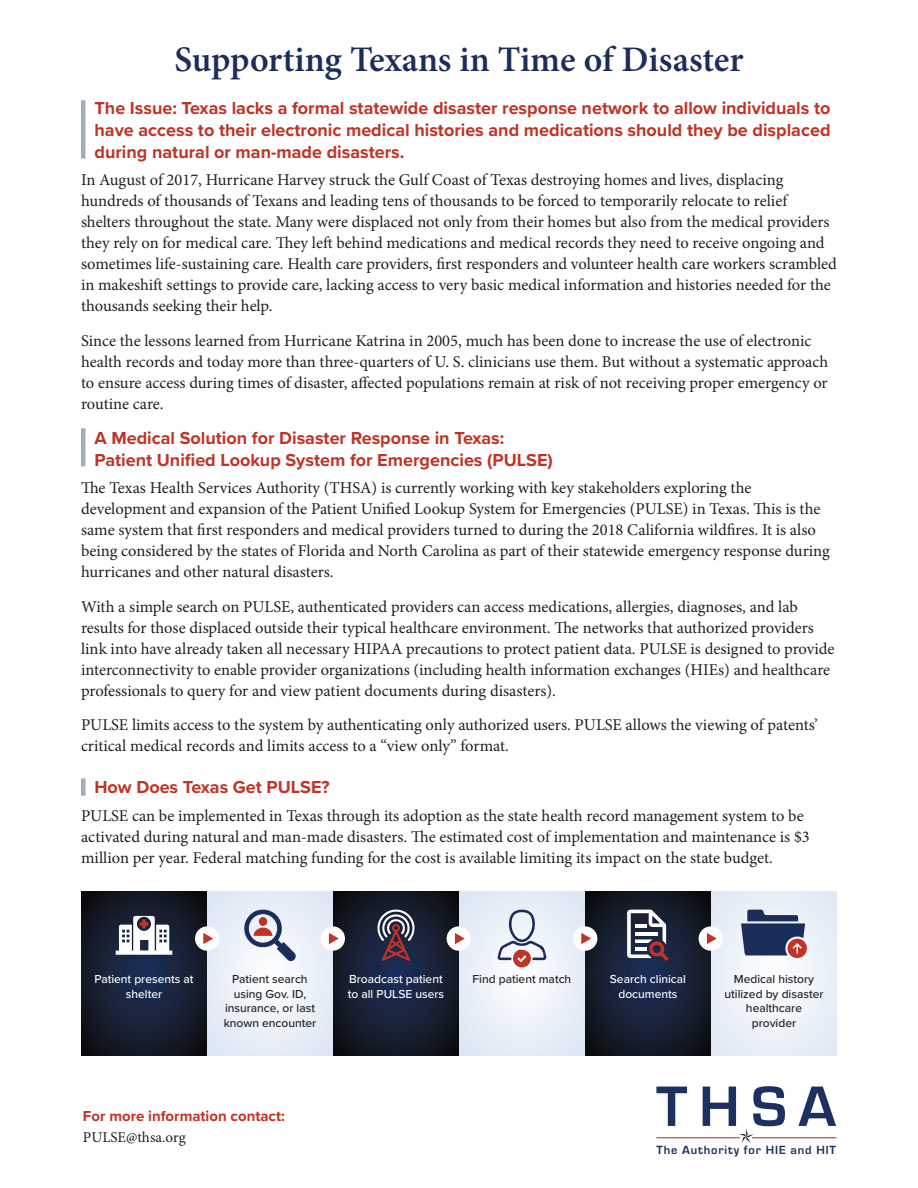
<style>
.page{position:relative;width:918px;height:1188px;background:#fff}
.page>*{position:absolute;margin:0;border:0;box-sizing:border-box;transform-origin:0 0}
.t1{font:600 36px "Minion Pro";letter-spacing:-.005em;color:#1b2d5a}
.t2{font:700 18px/21.6px "Proxima Nova";color:#bf3426;text-align:justify}
.t3{font:16.5px/21px "Minion Pro";color:#231f20}
.t4{font:700 15px/20.4px "Proxima Nova";color:#bf3426}
.t5{font:700 12.3px "Eurostile";letter-spacing:.07em;color:#1c3160}
.t6{font:500 12px/14.4px "Proxima Nova";color:#231f20;text-align:center}
.t7{font:500 12px/14.4px "Proxima Nova";color:#fff;text-align:center}
.s1{font-family:"Minion Pro";font-weight:400;color:#231f20}
</style>
<div class="page">
<svg style="left:656px;top:1087px;width:31px;height:39px"></svg>
<svg style="left:798px;top:1087px;width:38px;height:39px"></svg>
<svg style="left:703px;top:1086px;width:82px;height:57px"></svg>
<hr style="left:752px;top:1137px;width:84px;height:1px;background:#bf3126">
<hr style="left:656px;top:1138px;width:84px;height:1px;background:#e9b9b5">
<hr style="left:656px;top:1137px;width:84px;height:1px;background:#bf3126">
<svg style="left:81px;top:892px;width:126px;height:164px;background:#151d2e"></svg>
<svg style="left:333px;top:892px;width:126px;height:164px;background:#151d2e"></svg>
<svg style="left:585px;top:892px;width:126px;height:164px;background:#151d2f"></svg>
<svg style="left:207px;top:892px;width:126px;height:164px"></svg>
<svg style="left:459px;top:892px;width:126px;height:164px"></svg>
<svg style="left:711px;top:892px;width:126px;height:164px"></svg>
<div style="left:81px;top:100px;width:5px;height:59px;background:#a5acbe"></div>
<div style="left:81px;top:428px;width:5px;height:38px;background:#a5acbe"></div>
<div style="left:81px;top:778px;width:5px;height:18px;background:#a5acbe"></div>
<svg style="left:116px;top:916px;width:56px;height:39px"></svg>
<svg style="left:242px;top:908px;width:54px;height:53px"></svg>
<div style="left:259px;top:917px;width:8px;height:9px;background:#bf3426;border-radius:50%"></div>
<svg style="left:376px;top:909px;width:40px;height:52px;background:#5b4d5d"></svg>
<svg style="left:497px;top:909px;width:50px;height:59px"></svg>
<svg style="left:627px;top:910px;width:42px;height:51px"></svg>
<svg style="left:741px;top:910px;width:66px;height:48px;background:#616380"></svg>
<div style="left:195px;top:926px;width:24px;height:25px;background:#fff;border-radius:50%"></div>
<svg style="left:203px;top:933px;width:10px;height:11px"></svg>
<div style="left:321px;top:926px;width:24px;height:25px;background:#fff;border-radius:50%"></div>
<svg style="left:329px;top:933px;width:10px;height:11px"></svg>
<div style="left:447px;top:926px;width:24px;height:25px;background:#fff;border-radius:50%"></div>
<svg style="left:455px;top:933px;width:10px;height:11px"></svg>
<div style="left:573px;top:926px;width:24px;height:25px;background:#fff;border-radius:50%"></div>
<svg style="left:581px;top:933px;width:10px;height:11px"></svg>
<div style="left:699px;top:926px;width:24px;height:25px;background:#fff;border-radius:50%"></div>
<svg style="left:707px;top:933px;width:10px;height:11px"></svg>
<p class="t1" style="left:175px;top:35px;width:570px">Supporting Texans in Time of Disaster</p>
<p class="t2" style="left:94px;top:97px;width:738px">The Issue: Texas lacks a formal statewide disaster response network to allow individuals to have access to their electronic medical histories and medications should they be displaced during natural or man‑made disasters.</p>
<p class="t3" style="left:81px;top:170px;width:758px">In August of 2017, Hurricane Harvey struck the Gulf Coast of Texas destroying homes and lives, displacing hundreds of thousands of Texans and leading tens of thousands to be forced to temporarily relocate to relief shelters throughout the state. Many were displaced not only from their homes but also from the medical providers they rely on for medical care. They left behind medications and medical records they need to receive ongoing and sometimes life-sustaining care. Health care providers, first responders and volunteer health care workers scrambled in makeshift settings to provide care, lacking access to very basic medical information and histories needed for the thousands seeking their help.</p>
<p class="t3" style="left:81px;top:330px;width:749px">Since the lessons learned from Hurricane Katrina in 2005, much has been done to increase the use of electronic health records and today more than three-quarters of U. S. clinicians use them. But without a systematic approach to ensure access during times of disaster, affected populations remain at risk of not receiving proper emergency or routine care.</p>
<p class="t2" style="left:94px;top:427px;width:411px">A Medical Solution for Disaster Response in Texas:</p>
<p class="t2" style="left:94px;top:448px;width:460px">Patient Unified Lookup System for Emergencies (PULSE)</p>
<p class="t3" style="left:81px;top:478px;width:750px">The Texas Health Services Authority (THSA) is currently working with key stakeholders exploring the development and expansion of the Patient Unified Lookup System for Emergencies (PULSE) in Texas. This is the same system that first responders and medical providers turned to during the 2018 California wildfires. It is also being considered by the states of Florida and North Carolina as part of their statewide emergency response during hurricanes and other natural disasters.</p>
<p class="t3" style="left:81px;top:596px;width:755px">With a simple search on PULSE, authenticated providers can access medications, allergies, diagnoses, and lab results for those displaced outside their typical healthcare environment. The networks that authorized providers link into have already taken all necessary HIPAA precautions to protect patient data. PULSE is designed to provide interconnectivity to enable provider organizations (including health information exchanges (HIEs) and healthcare professionals to query for and view patient documents during disasters).</p>
<p class="t3" style="left:81px;top:715px;width:738px">PULSE limits access to the system by authenticating only authorized users. PULSE allows the viewing of patents’ critical medical records and limits access to a “view only” format.</p>
<p class="t2" style="left:94px;top:776px;width:237px">How Does Texas Get PULSE?</p>
<p class="t3" style="left:81px;top:805px;width:730px">PULSE can be implemented in Texas through its adoption as the state health record management system to be activated during natural and man-made disasters. The estimated cost of implementation and maintenance is $3 million per year. Federal matching funding for the cost is available limiting its impact on the state budget.</p>
<p class="t7" style="left:94px;top:972px;width:101px">Patient presents at shelter</p>
<p class="t7" style="left:348px;top:972px;width:98px;text-align:left">Broadcast patient to all PULSE users</p>
<p class="t6" style="left:224px;top:972px;width:94px">Patient search using Gov. ID, insurance, or last known encounter</p>
<p class="t6" style="left:473px;top:972px;width:100px">Find patient match</p>
<p class="t6" style="left:725px;top:972px;width:100px">Medical history utilized by disaster healthcare provider</p>
<p class="t7" style="left:610px;top:972px;width:78px">Search clinical documents</p>
<p class="t4" style="left:83px;top:1106px;width:203px">For more information contact:<br><span class="s1">PULSE@thsa.org</span></p>
<p class="t5" style="left:656px;top:1144px;width:181px">The Authority for HIE and HIT</p>
</div>
